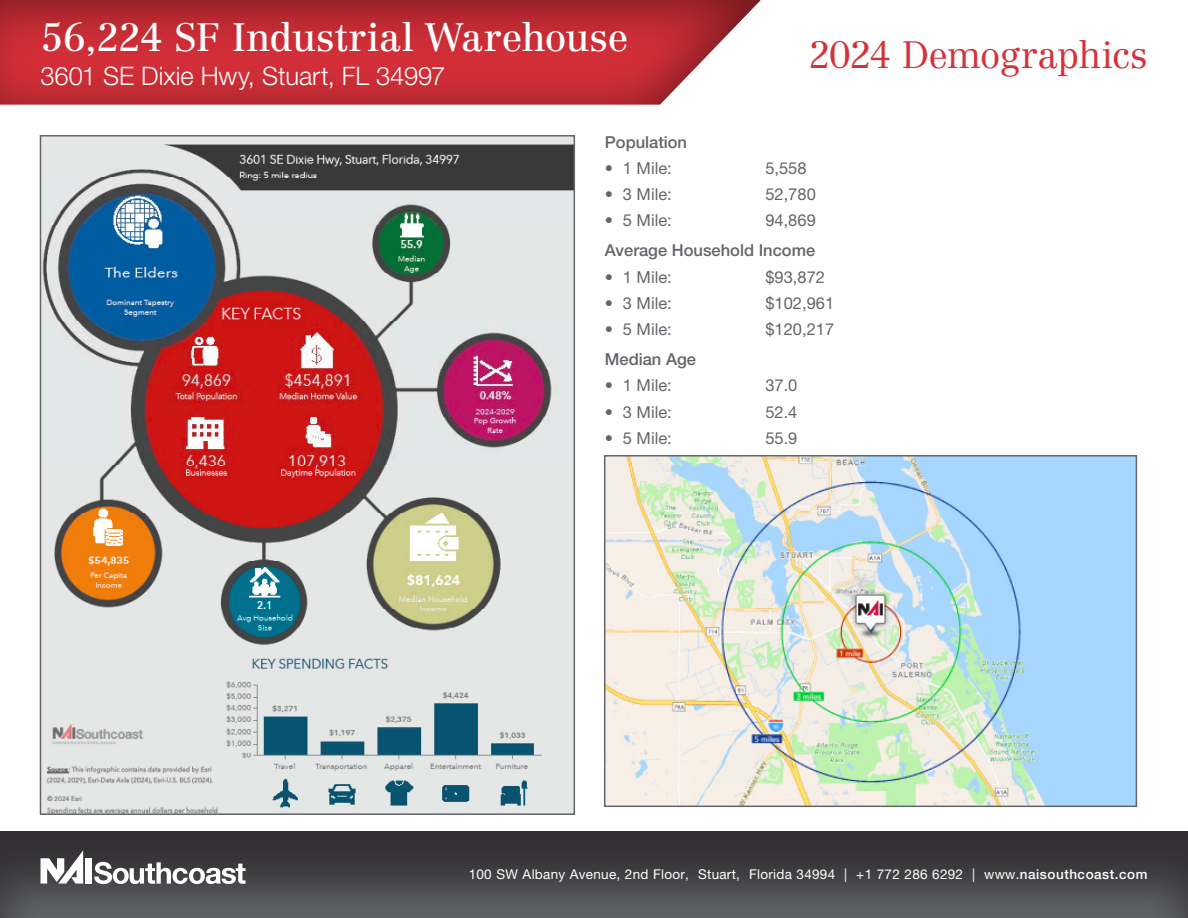
<style>
.page{position:relative;width:1188px;height:918px;background:#fff}
.page>*{position:absolute;margin:0;border:0;box-sizing:border-box;transform-origin:0 0}
.t1{font:39px "Centennial LT Std";letter-spacing:-.01em;color:#fff}
.t2{font:300 37.5px "Centennial LT Std";letter-spacing:-.025em;color:#d43238}
.t3{font:300 25.5px "Helvetica Neue LT Std";color:#fff}
.t4{font:16.5px "Helvetica Neue LT Std";color:#62656a}
.t5{font:500 16.5px "Helvetica Neue LT Std";color:#62656a}
.t6{font:13.5px "Helvetica Neue LT Std";letter-spacing:.02em;color:#fff}
.s1{font-weight:500}
</style>
<div class="page">
<img style="left:43px;top:138px;width:529px;height:674px">
<img style="left:607px;top:458px;width:527px;height:346px">
<div style="left:604px;top:455px;width:533px;height:352px;border:2px solid #62656a"></div>
<div style="left:0;top:830px;width:1188px;height:88px;background:#231f20;opacity:.75"></div>
<div style="left:0;top:0;width:762px;height:106px;background:#231f20;opacity:.51"></div>
<div style="left:85px;top:858px;width:7px;height:26px;background:#fff"></div>
<svg style="left:41px;top:850px;width:42px;height:34px"></svg>
<svg style="left:94px;top:862px;width:152px;height:22px"></svg>
<img style="left:853px;top:592px;width:35px;height:45px">
<p class="t1" style="left:40px;top:14px;width:590px">56,224 SF Industrial Warehouse</p>
<p class="t3" style="left:40px;top:60px;width:406px">3601 SE Dixie Hwy, Stuart, FL 34997</p>
<p class="t2" style="left:808px;top:33px;width:341px">2024 Demographics</p>
<p class="t5" style="left:605px;top:132px;width:84px">Population</p>
<p class="t4" style="left:605px;top:158px;width:68px">• 1 Mile:</p>
<p class="t4" style="left:765px;top:158px;width:43px">5,558</p>
<p class="t4" style="left:605px;top:184px;width:68px">• 3 Mile:</p>
<p class="t4" style="left:765px;top:184px;width:52px">52,780</p>
<p class="t4" style="left:605px;top:211px;width:68px">• 5 Mile:</p>
<p class="t4" style="left:765px;top:211px;width:52px">94,869</p>
<p class="t5" style="left:605px;top:241px;width:212px">Average Household Income</p>
<p class="t4" style="left:605px;top:267px;width:68px">• 1 Mile:</p>
<p class="t4" style="left:765px;top:267px;width:61px">$93,872</p>
<p class="t4" style="left:605px;top:293px;width:68px">• 3 Mile:</p>
<p class="t4" style="left:765px;top:293px;width:70px">$102,961</p>
<p class="t4" style="left:605px;top:319px;width:68px">• 5 Mile:</p>
<p class="t4" style="left:765px;top:319px;width:70px">$120,217</p>
<p class="t5" style="left:605px;top:349px;width:93px">Median Age</p>
<p class="t4" style="left:605px;top:376px;width:68px">• 1 Mile:</p>
<p class="t4" style="left:765px;top:376px;width:34px">37.0</p>
<p class="t4" style="left:605px;top:402px;width:68px">• 3 Mile:</p>
<p class="t4" style="left:765px;top:402px;width:34px">52.4</p>
<p class="t4" style="left:605px;top:428px;width:68px">• 5 Mile:</p>
<p class="t4" style="left:765px;top:428px;width:34px">55.9</p>
<p class="t6" style="left:469px;top:866px;width:680px">100 SW Albany Avenue, 2nd Floor, Stuart, Florida 34994 | +1 772 286 6292 | www.<span class="s1">naisouthcoast.com</span></p>
</div>
